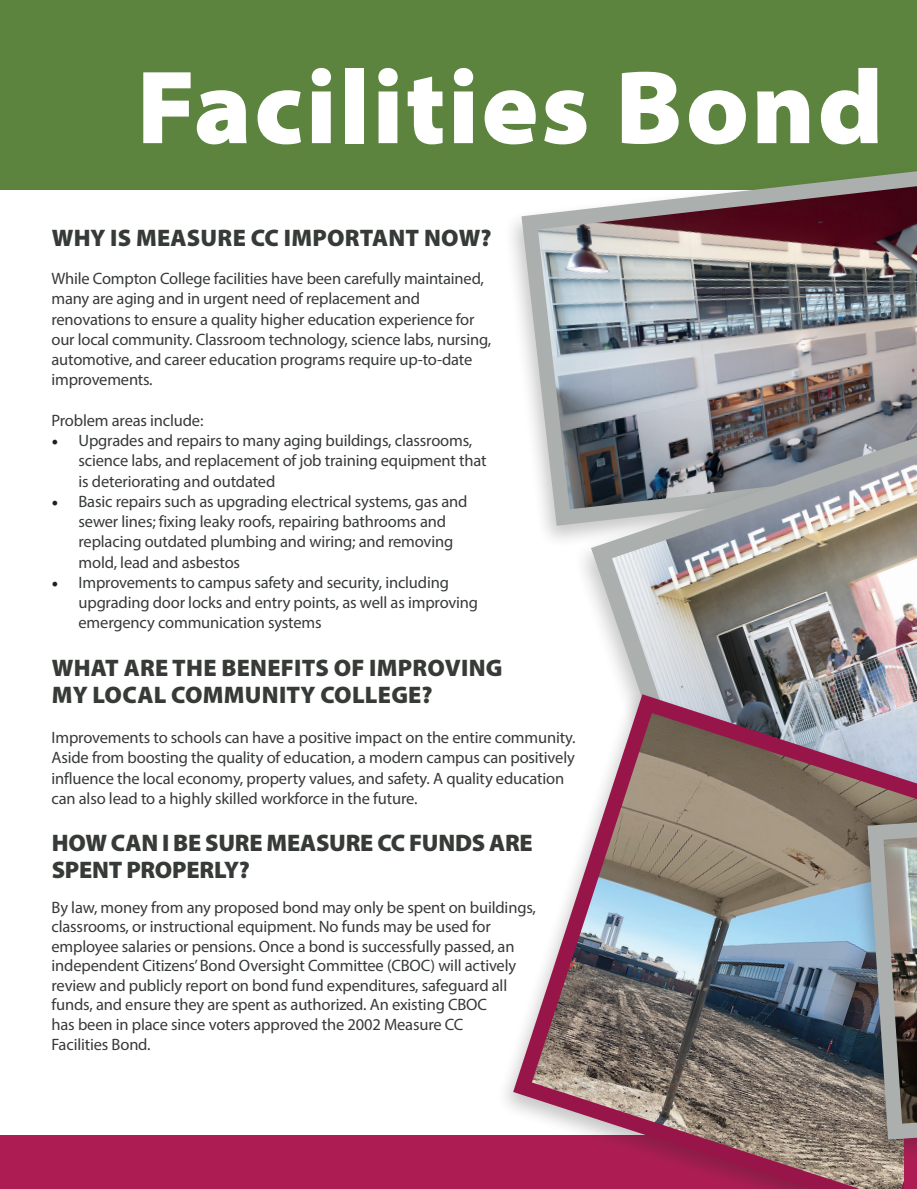
<style>
.page{position:relative;width:917px;height:1189px;background:#fff}
.page>*{position:absolute;margin:0;border:0;box-sizing:border-box;transform-origin:0 0}
.t1{font:900 semi-expanded 105px "Myriad Pro";letter-spacing:.025em;color:#fff;scale:.95 1}
.t2{font:900 24px/27px "Myriad Pro";letter-spacing:.01em;color:#373b37}
.t3{font:900 24px/27px "Myriad Pro";letter-spacing:-.01em;color:#373b37}
.t4{font:16.5px/20.2px "Myriad Pro";letter-spacing:-.01em;color:#373b37}
.s1{font-family:"Minion Pro";font-size:18px;color:#231f20}
</style>
<div class="page">
<div style="left:0;top:0;width:917px;height:190px;background:#5d843e"></div>
<div style="left:0;top:1135px;width:917px;height:54px;background:#ad1d54"></div>
<div style="left:503px;top:159px;width:414px;height:390px;background:#231f20;opacity:.25"></div>
<img style="left:513px;top:159px;width:404px;height:375px">
<img style="left:581px;top:417px;width:336px;height:268px">
<div style="left:495px;top:689px;width:422px;height:500px;background:#231f20;opacity:.25"></div>
<img style="left:504px;top:685px;width:413px;height:504px">
<div style="left:904px;top:1135px;width:13px;height:54px;background:#ad1d54"></div>
<div style="left:849px;top:790px;width:68px;height:373px;background:#231f20;opacity:.25"></div>
<img style="left:859px;top:787px;width:58px;height:360px">
<h1 class="t1" style="left:137px;top:37px;width:787px">Facilities Bond</h1>
<h2 class="t2" style="left:52px;top:223px;width:441px">WHY IS MEASURE CC IMPORTANT NOW?</h2>
<p class="t4" style="left:52px;top:268px;width:441px">While Compton College facilities have been carefully maintained, many are aging and in urgent need of replacement and renovations to ensure a quality higher education experience for our local community. Classroom technology, science labs, nursing, automotive, and career education programs require up-to-date improvements.</p>
<p class="t4" style="left:52px;top:410px;width:153px">Problem areas include:</p>
<p class="t4" style="left:79px;top:430px;width:410px;text-indent:-27px"><span class="s1">•</span> Upgrades and repairs to many aging buildings, classrooms, science labs, and replacement of job training equipment that is deteriorating and outdated</p>
<p class="t4" style="left:79px;top:491px;width:390px;text-indent:-27px"><span class="s1">•</span> Basic repairs such as upgrading electrical systems, gas and sewer lines; fixing leaky roofs, repairing bathrooms and replacing outdated plumbing and wiring; and removing mold, lead and asbestos</p>
<p class="t4" style="left:79px;top:572px;width:401px;text-indent:-27px"><span class="s1">•</span> Improvements to campus safety and security, including upgrading door locks and entry points, as well as improving emergency communication systems</p>
<h2 class="t2" style="left:52px;top:653px;width:452px">WHAT ARE THE BENEFITS OF IMPROVING<br>MY LOCAL COMMUNITY COLLEGE?</h2>
<p class="t4" style="left:52px;top:727px;width:526px">Improvements to schools can have a positive impact on the entire community.<br>Aside from boosting the quality of education, a modern campus can positively influence the local economy, property values, and safety. A quality education can also lead to a highly skilled workforce in the future.</p>
<h2 class="t3" style="left:52px;top:829px;width:483px">HOW CAN I BE SURE MEASURE CC FUNDS ARE<br>SPENT PROPERLY?</h2>
<p class="t4" style="left:52px;top:897px;width:486px;line-height:19.6px">By law, money from any proposed bond may only be spent on buildings, classrooms, or instructional equipment. No funds may be used for employee salaries or pensions. Once a bond is successfully passed, an independent Citizens’ Bond Oversight Committee (CBOC) will actively review and publicly report on bond fund expenditures, safeguard all funds, and ensure they are spent as authorized. An existing CBOC<br>has been in place since voters approved the 2002 Measure CC<br>Facilities Bond.</p>
</div>
